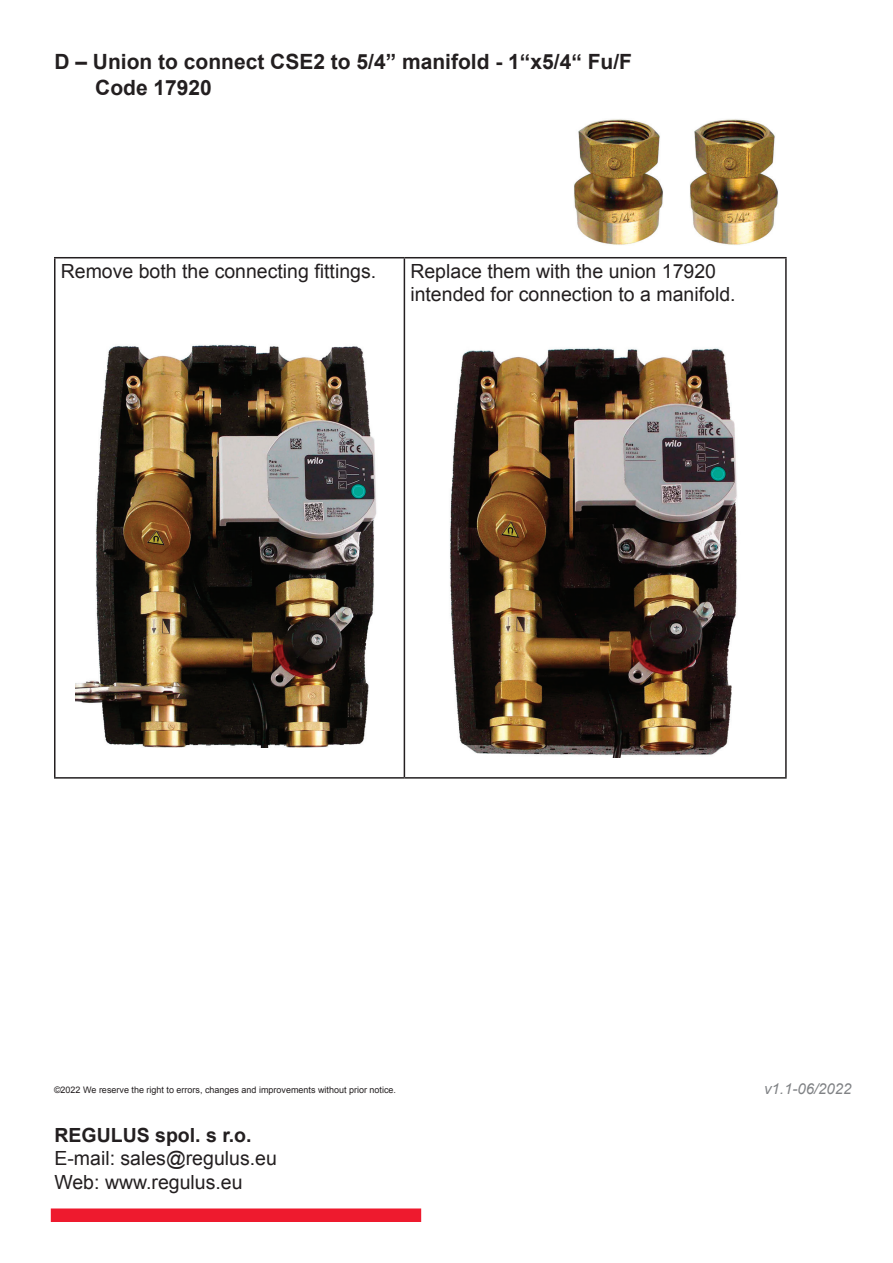
<style>
.page{position:relative;width:893px;height:1263px;background:#fff}
.page>*{position:absolute;margin:0;border:0;box-sizing:border-box;transform-origin:0 0}
.t1{font:700 21px/25.2px "Arial";color:#231f20}
.t2{font:19.5px/23.4px "Arial";color:#231f20}
.t3{font:700 19.5px "Arial";color:#231f20}
.t4{font:italic 15px "Arial";color:#808285}
.t5{font:9px "Arial";color:#231f20}
</style>
<div class="page">
<hr style="left:54px;top:257px;width:350px;height:1px;background:#231f20">
<hr style="left:54px;top:258px;width:2px;height:519px;background:#231f20">
<hr style="left:404px;top:257px;width:383px;height:1px;background:#231f20">
<hr style="left:404px;top:258px;width:1px;height:519px;background:#231f20">
<hr style="left:785px;top:258px;width:2px;height:519px;background:#231f20">
<hr style="left:54px;top:777px;width:350px;height:2px;background:#231f20">
<hr style="left:404px;top:777px;width:383px;height:2px;background:#231f20">
<img style="left:450px;top:348px;width:287px;height:410px">
<img style="left:574px;top:119px;width:89px;height:126px">
<img style="left:690px;top:119px;width:88px;height:126px">
<img style="left:75px;top:345px;width:302px;height:402px">
<div style="left:51px;top:1208px;width:370px;height:14px;background:#ee1a2e"></div>
<p class="t1" style="left:95px;top:50px;width:538px;text-indent:-41px">D – Union to connect CSE2 to 5/4” manifold - 1“x5/4“ Fu/F<br>Code 17920</p>
<p class="t2" style="left:61px;top:260px;width:317px">Remove both the connecting fittings.</p>
<p class="t2" style="left:410px;top:260px;width:327px">Replace them with the union 17920 intended for connection to a manifold.</p>
<p class="t5" style="left:54px;top:1084px;width:344px">©2022 We reserve the right to errors, changes and improvements without prior notice.</p>
<p class="t3" style="left:54px;top:1122px;width:199px">REGULUS spol. s r.o.</p>
<p class="t2" style="left:54px;top:1147px;width:224px">E-mail: sales@regulus.eu<br>Web: www.regulus.eu</p>
<p class="t4" style="left:764px;top:1079px;width:89px">v1.1-06/2022</p>
</div>
